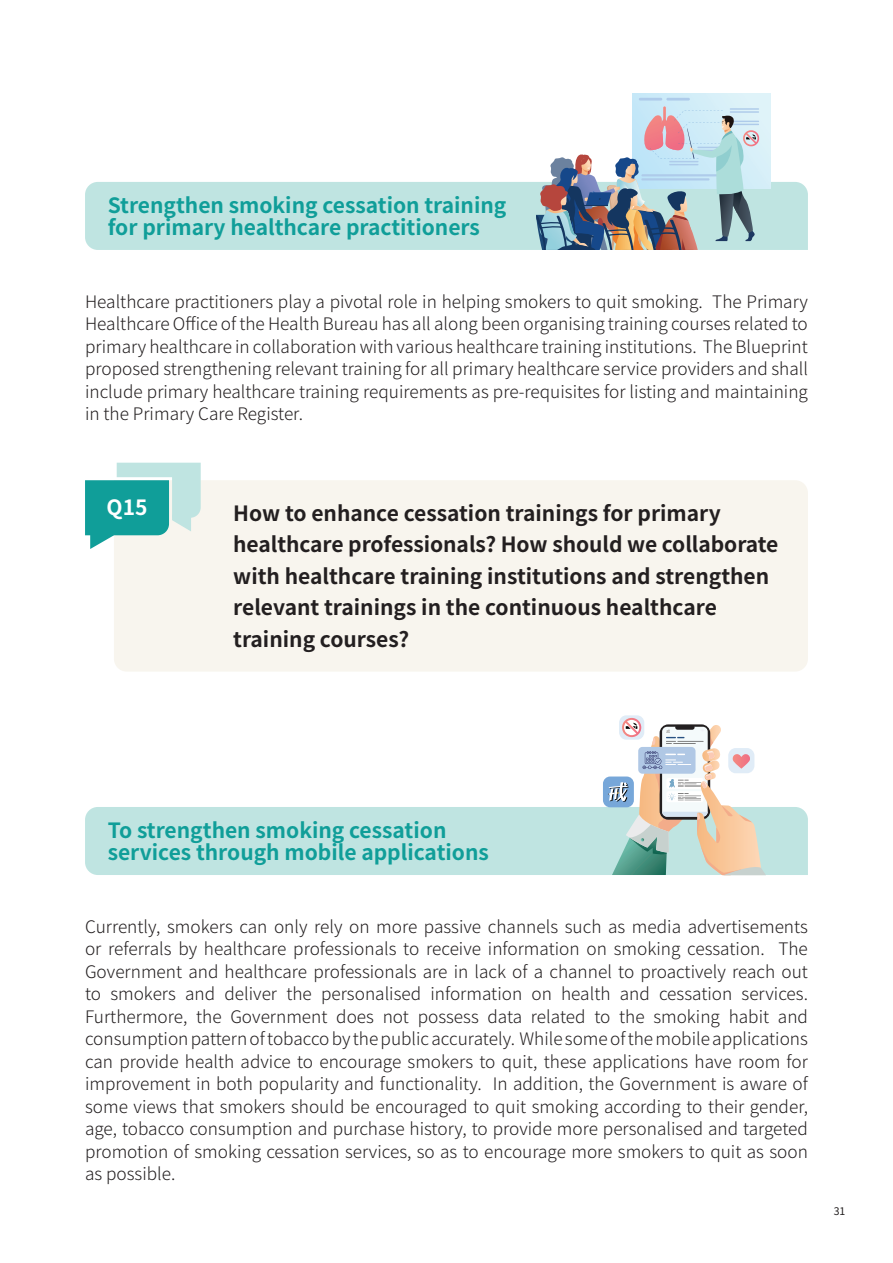
<style>
.page{position:relative;width:893px;height:1263px;background:#fff}
.page>*{position:absolute;margin:0;border:0;box-sizing:border-box;transform-origin:0 0}
.t1{font:700 21px/31.5px "Noto Sans TC";color:#231f20}
.t2{font:700 21px/22.5px "Noto Sans TC";color:#109e99}
.t3{font:700 21px "Noto Sans TC";color:#fff}
.t4{font:300 17.25px/22.5px "Noto Sans TC";color:#231f20;text-align:justify}
.t5{font:10.5px "Noto Sans TC";color:#231f20}
</style>
<div class="page">
<div style="left:85px;top:182px;width:723px;height:68px;background:#bfe4e1"></div>
<div style="left:85px;top:807px;width:723px;height:68px;background:#bfe4e1"></div>
<div style="left:114px;top:480px;width:694px;height:192px;background:#f8f5ee"></div>
<div style="left:633px;top:94px;width:137px;height:94px;background:linear-gradient(to right,#c6e8f8,#e1f4f9)"></div>
<hr style="left:639px;top:98px;width:23px;height:3px;background:#aecbea">
<hr style="left:666px;top:98px;width:24px;height:3px;background:#aecbea">
<svg style="left:536px;top:106px;width:223px;height:144px"></svg>
<div style="left:603px;top:776px;width:31px;height:31px;background:#77a7d9;border-radius:7px"></div>
<div style="left:619px;top:715px;width:25px;height:25px;background:#e0ecf7;border-radius:7px"></div>
<svg style="left:608px;top:718px;width:158px;height:157px"></svg>
<svg style="left:85px;top:463px;width:116px;height:86px;background:#7bc8c3"></svg>
<p class="t2" style="left:108px;top:194px;width:400px">Strengthen smoking cessation training for primary healthcare practitioners</p>
<p class="t4" style="left:85px;top:290px;width:724px">Healthcare practitioners play a pivotal role in helping smokers to quit smoking. The Primary Healthcare Office of the Health Bureau has all along been organising training courses related to primary healthcare in collaboration with various healthcare training institutions. The Blueprint proposed strengthening relevant training for all primary healthcare service providers and shall include primary healthcare training requirements as pre-requisites for listing and maintaining in the Primary Care Register.</p>
<p class="t3" style="left:107px;top:495px;width:42px">Q15</p>
<p class="t1" style="left:233px;top:498px;width:547px">How to enhance cessation trainings for primary healthcare professionals? How should we collaborate with healthcare training institutions and strengthen relevant trainings in the continuous healthcare training courses?</p>
<p class="t2" style="left:108px;top:819px;width:383px">To strengthen smoking cessation services through mobile applications</p>
<p class="t4" style="left:85px;top:915px;width:724px">Currently, smokers can only rely on more passive channels such as media advertisements or referrals by healthcare professionals to receive information on smoking cessation. The Government and healthcare professionals are in lack of a channel to proactively reach out to smokers and deliver the personalised information on health and cessation services.<br>Furthermore, the Government does not possess data related to the smoking habit and consumptionpatternoftobaccoby thepublicaccurately. Whilesomeofthemobileapplications can provide health advice to encourage smokers to quit, these applications have room for improvement in both popularity and functionality. In addition, the Government is aware of some views that smokers should be encouraged to quit smoking according to their gender, age, tobacco consumption and purchase history, to provide more personalised and targeted promotion of smoking cessation services, so as to encourage more smokers to quit as soon as possible.</p>
<p class="t5" style="left:834px;top:1206px;width:13px">31</p>
</div>
